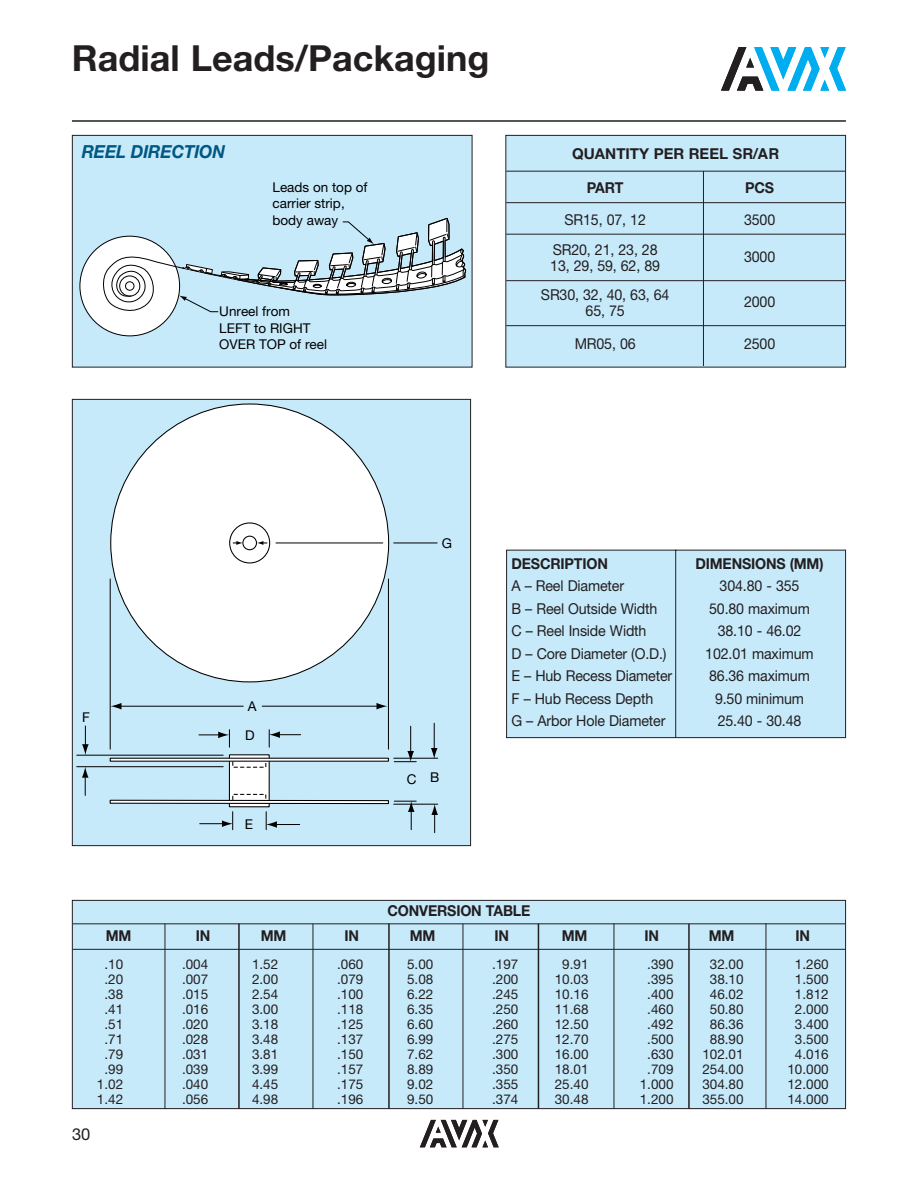
<style>
.page{position:relative;width:918px;height:1188px;background:#fff}
.page>*{position:absolute;margin:0;border:0;box-sizing:border-box;transform-origin:0 0}
.t1{font:700 36px "Helvetica Neue";color:#231f20}
.t2{font:italic 700 18px "Helvetica Neue";letter-spacing:-.01em;color:#005883;scale:.95 1}
.t3{font:16.5px "Helvetica Neue";color:#231f20}
.t4{font:15px/22.5px "Helvetica Neue";letter-spacing:-.01em;color:#231f20;scale:.95 1}
.t5{font:700 15px "Helvetica Neue";letter-spacing:-.01em;color:#231f20;scale:.95 1}
.t6{font:700 15px "Helvetica Neue";letter-spacing:-.01em;color:#231f20}
.t7{font:13.5px/15px "Helvetica Neue";color:#231f20;text-align:center}
.t8{font:13.5px/16.5px "Helvetica Neue";color:#000}
.s1{font-family:"Helvetica"}
</style>
<div class="page">
<svg style="left:721px;top:47px;width:125px;height:44px"></svg>
<svg style="left:420px;top:1120px;width:79px;height:27px"></svg>
<hr style="left:72px;top:120px;width:774px;height:2px;background:#231f20">
<div style="left:72px;top:135px;width:400px;height:232px;background:#c7eafb"></div>
<div style="left:72px;top:135px;width:400px;height:233px;border:1px solid #231f20"></div>
<div style="left:79px;top:236px;width:101px;height:100px;background:#fff;border:1px solid #000;border-radius:50%"></div>
<svg style="left:100px;top:218px;width:366px;height:98px"></svg>
<div style="left:505px;top:135px;width:341px;height:233px;background:#c7eafb"></div>
<div style="left:72px;top:399px;width:399px;height:447px;background:#c7eafb"></div>
<div style="left:110px;top:403px;width:279px;height:279px;background:#fff;border:1px solid #000;border-radius:50%"></div>
<svg style="left:110px;top:758px;width:279px;height:4px"></svg>
<svg style="left:110px;top:800px;width:279px;height:4px"></svg>
<svg style="left:229px;top:522px;width:42px;height:42px"></svg>
<hr style="left:276px;top:543px;width:107px;height:1px;background:#000">
<hr style="left:394px;top:543px;width:43px;height:1px;background:#000">
<hr style="left:110px;top:579px;width:1px;height:170px;background:#000">
<hr style="left:388px;top:579px;width:1px;height:170px;background:#000">
<hr style="left:394px;top:758px;width:44px;height:1px;background:#000">
<hr style="left:394px;top:804px;width:44px;height:1px;background:#000">
<hr style="left:77px;top:755px;width:146px;height:1px;background:#000">
<hr style="left:77px;top:766px;width:146px;height:1px;background:#000">
<hr style="left:119px;top:706px;width:124px;height:1px;background:#000">
<svg style="left:110px;top:703px;width:11px;height:7px"></svg>
<hr style="left:262px;top:706px;width:117px;height:1px;background:#000">
<svg style="left:377px;top:703px;width:11px;height:6px"></svg>
<svg style="left:199px;top:730px;width:31px;height:17px"></svg>
<svg style="left:269px;top:730px;width:32px;height:17px"></svg>
<svg style="left:82px;top:726px;width:7px;height:29px"></svg>
<svg style="left:82px;top:767px;width:7px;height:28px"></svg>
<svg style="left:200px;top:754px;width:100px;height:76px"></svg>
<svg style="left:394px;top:726px;width:22px;height:36px"></svg>
<svg style="left:431px;top:723px;width:7px;height:36px"></svg>
<svg style="left:394px;top:801px;width:22px;height:29px"></svg>
<svg style="left:431px;top:804px;width:7px;height:29px"></svg>
<div style="left:506px;top:549px;width:340px;height:189px;background:#c7eafb"></div>
<div style="left:72px;top:900px;width:774px;height:210px;background:#c7eafb"></div>
<hr style="left:238px;top:924px;width:2px;height:185px;background:#231f20">
<hr style="left:313px;top:924px;width:1px;height:185px;background:#231f20">
<hr style="left:388px;top:924px;width:2px;height:185px;background:#231f20">
<hr style="left:463px;top:924px;width:1px;height:185px;background:#231f20">
<hr style="left:614px;top:924px;width:1px;height:185px;background:#231f20">
<hr style="left:688px;top:924px;width:2px;height:185px;background:#231f20">
<hr style="left:766px;top:923px;width:1px;height:186px;background:#231f20">
<hr style="left:538px;top:924px;width:1px;height:185px;background:#231f20">
<h1 class="t1" style="left:72px;top:45px;width:419px">Radial Leads/Packaging</h1>
<h2 class="t2" style="left:82px;top:145px;width:152px">REEL DIRECTION</h2>
<p class="t8" style="left:273px;top:180px;width:97px">Leads on top of carrier strip, body away</p>
<p class="t8" style="left:219px;top:304px;width:109px">Unreel from<br>LEFT to RIGHT<br>OVER TOP of reel</p>
<p class="t6" style="left:572px;top:148px;width:209px">QUANTITY PER REE<span class="s1">L SR/AR</span></p>
<p class="t5" style="left:587px;top:183px;width:40px">PART</p>
<p class="t5" style="left:745px;top:183px;width:32px">PCS</p>
<p class="t4" style="left:565px;top:210px;width:87px">SR15, 07, 12</p>
<p class="t4" style="left:744px;top:210px;width:34px">3500</p>
<p class="t4" style="left:550px;top:243px;width:117px;line-height:16.5px">SR20, 21, 23, 28<br>13, 29, 59, 62, 89</p>
<p class="t4" style="left:744px;top:247px;width:34px">3000</p>
<p class="t4" style="left:541px;top:288px;width:137px;line-height:16.5px;text-align:center">SR30, 32, 40, 63, 64<br>65, 75</p>
<p class="t4" style="left:744px;top:292px;width:34px">2000</p>
<p class="t4" style="left:575px;top:334px;width:66px">MR05, 06</p>
<p class="t4" style="left:744px;top:334px;width:34px">2500</p>
<p class="t8" style="left:82px;top:710px;width:9px">F</p>
<p class="t8" style="left:245px;top:693px;width:13px;line-height:28.5px">A<br>D</p>
<p class="t8" style="left:245px;top:817px;width:10px">E</p>
<p class="t8" style="left:442px;top:536px;width:12px">G</p>
<p class="t8" style="left:407px;top:771px;width:34px">C B</p>
<p class="t5" style="left:511px;top:558px;width:103px">DESCRIPTION</p>
<p class="t4" style="left:511px;top:576px;width:171px">A – Reel Diameter<br>B – Reel Outside Width<br>C – Reel Inside Width<br>D – Core Diameter (O.D.)<br>E – Hub Recess Diameter<br>F – Hub Recess Depth<br>G – Arbor Hole Diameter</p>
<p class="t5" style="left:695px;top:558px;width:136px">DIMENSIONS (MM)</p>
<p class="t4" style="left:705px;top:576px;width:116px;text-align:center">304.80 - 355<br>50.80 maximum<br>38.10 - 46.02<br>102.01 maximum<br>86.36 maximum<br>9.50 minimum<br>25.40 - 30.48</p>
<p class="t5" style="left:388px;top:905px;width:152px">CONVERSION TABLE</p>
<p class="t5" style="left:106px;top:931px;width:29px">MM</p>
<p class="t5" style="left:196px;top:931px;width:17px">IN</p>
<p class="t5" style="left:261px;top:931px;width:29px">MM</p>
<p class="t5" style="left:344px;top:931px;width:17px">IN</p>
<p class="t5" style="left:410px;top:931px;width:29px">MM</p>
<p class="t5" style="left:494px;top:931px;width:17px">IN</p>
<p class="t5" style="left:562px;top:931px;width:29px">MM</p>
<p class="t5" style="left:644px;top:931px;width:17px">IN</p>
<p class="t5" style="left:709px;top:931px;width:29px">MM</p>
<p class="t5" style="left:795px;top:931px;width:17px">IN</p>
<p class="t7" style="left:97px;top:958px;width:28px">.10 .20 .38 .41 .51 .71 .79 .99<br>1.02<br>1.42</p>
<p class="t7" style="left:182px;top:958px;width:28px;text-align:justify">.004 .007 .015 .016 .020 .028 .031 .039 .040 .056</p>
<p class="t7" style="left:252px;top:958px;width:28px;text-align:justify">1.52<br>2.00<br>2.54<br>3.00<br>3.18<br>3.48<br>3.81<br>3.99<br>4.45<br>4.98</p>
<p class="t7" style="left:337px;top:958px;width:28px;text-align:justify">.060 .079 .100 .118 .125 .137 .150 .157 .175 .196</p>
<p class="t7" style="left:407px;top:958px;width:28px;text-align:justify">5.00<br>5.08<br>6.22<br>6.35<br>6.60<br>6.99<br>7.62<br>8.89<br>9.02<br>9.50</p>
<p class="t7" style="left:492px;top:958px;width:28px;text-align:justify">.197 .200 .245 .250 .260 .275 .300 .350 .355 .374</p>
<p class="t7" style="left:555px;top:958px;width:35px">9.91<br>10.03<br>10.16<br>11.68<br>12.50<br>12.70<br>16.00<br>18.01<br>25.40<br>30.48</p>
<p class="t7" style="left:640px;top:958px;width:35px">.390 .395 .400 .460 .492 .500 .630 .709<br>1.000<br>1.200</p>
<p class="t7" style="left:702px;top:958px;width:43px">32.00<br>38.10<br>46.02<br>50.80<br>86.36<br>88.90<br>102.01<br>254.00<br>304.80<br>355.00</p>
<p class="t7" style="left:787px;top:958px;width:43px">1.260<br>1.500<br>1.812<br>2.000<br>3.400<br>3.500<br>4.016<br>10.000<br>12.000<br>14.000</p>
<p class="t3" style="left:72px;top:1128px;width:20px">30</p>
</div>
